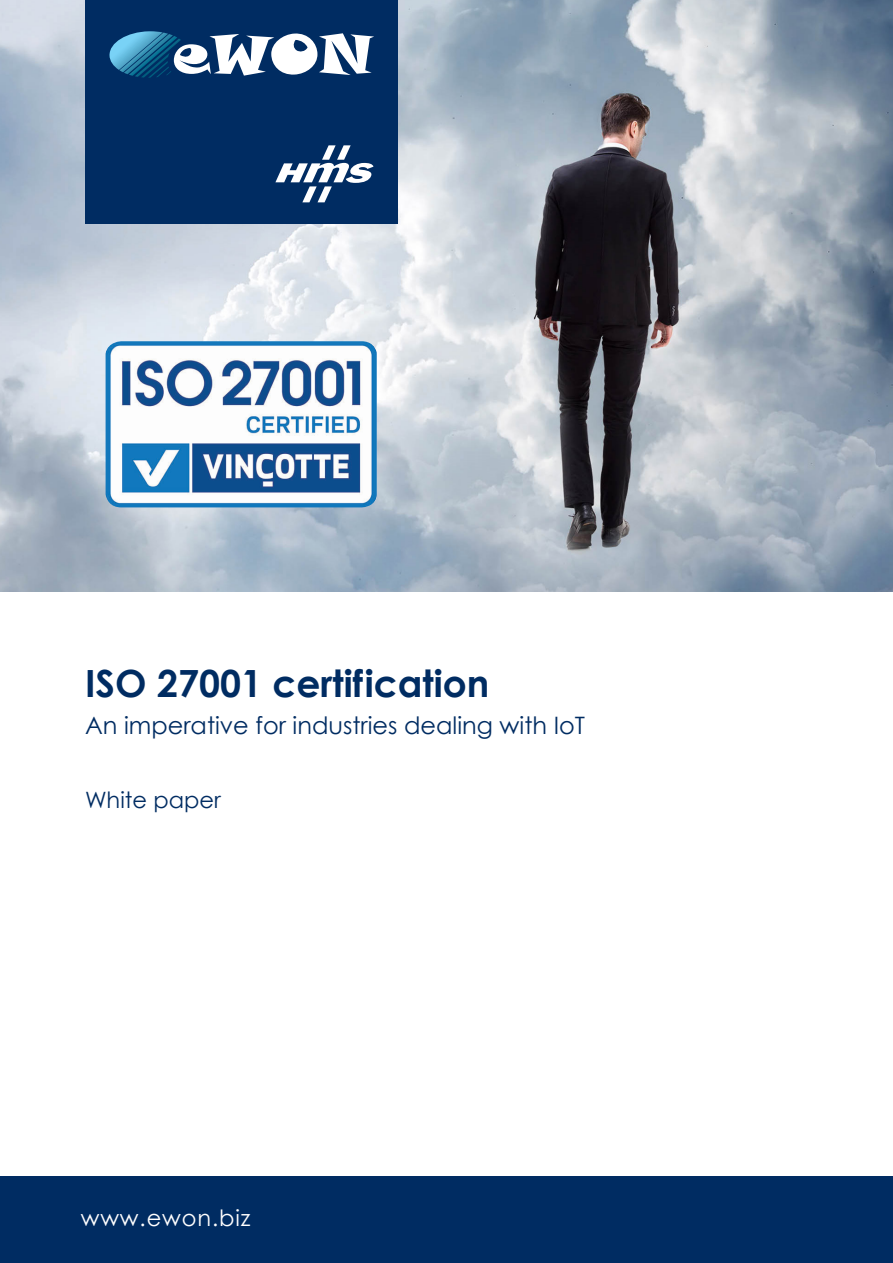
<style>
.page{position:relative;width:893px;height:1263px;background:#fff}
.page>*{position:absolute;margin:0;border:0;box-sizing:border-box;transform-origin:0 0}
.t1{font:700 37.5px "Century Gothic";color:#002c62}
.t2{font:24px "Century Gothic";color:#002c62}
.t3{font:22.5px "Century Gothic";letter-spacing:.04em;color:#fff}
.t4{font:22.5px "Century Gothic";color:#002c62}
</style>
<div class="page">
<div style="left:0;top:1176px;width:893px;height:87px;background:#002c62"></div>
<img style="left:0;top:0;width:893px;height:592px">
<div style="left:85px;top:0;width:313px;height:223px;background:#002c62"></div>
<svg style="left:109px;top:31px;width:265px;height:47px"></svg>
<svg style="left:275px;top:145px;width:98px;height:57px"></svg>
<img style="left:106px;top:341px;width:271px;height:166px">
<p class="t1" style="left:85px;top:655px;width:406px">ISO 27001 certification</p>
<p class="t2" style="left:85px;top:709px;width:502px">An imperative for industries dealing with IoT</p>
<p class="t4" style="left:85px;top:784px;width:137px">White paper</p>
<p class="t3" style="left:81px;top:1202px;width:171px">www.ewon.biz</p>
</div>
